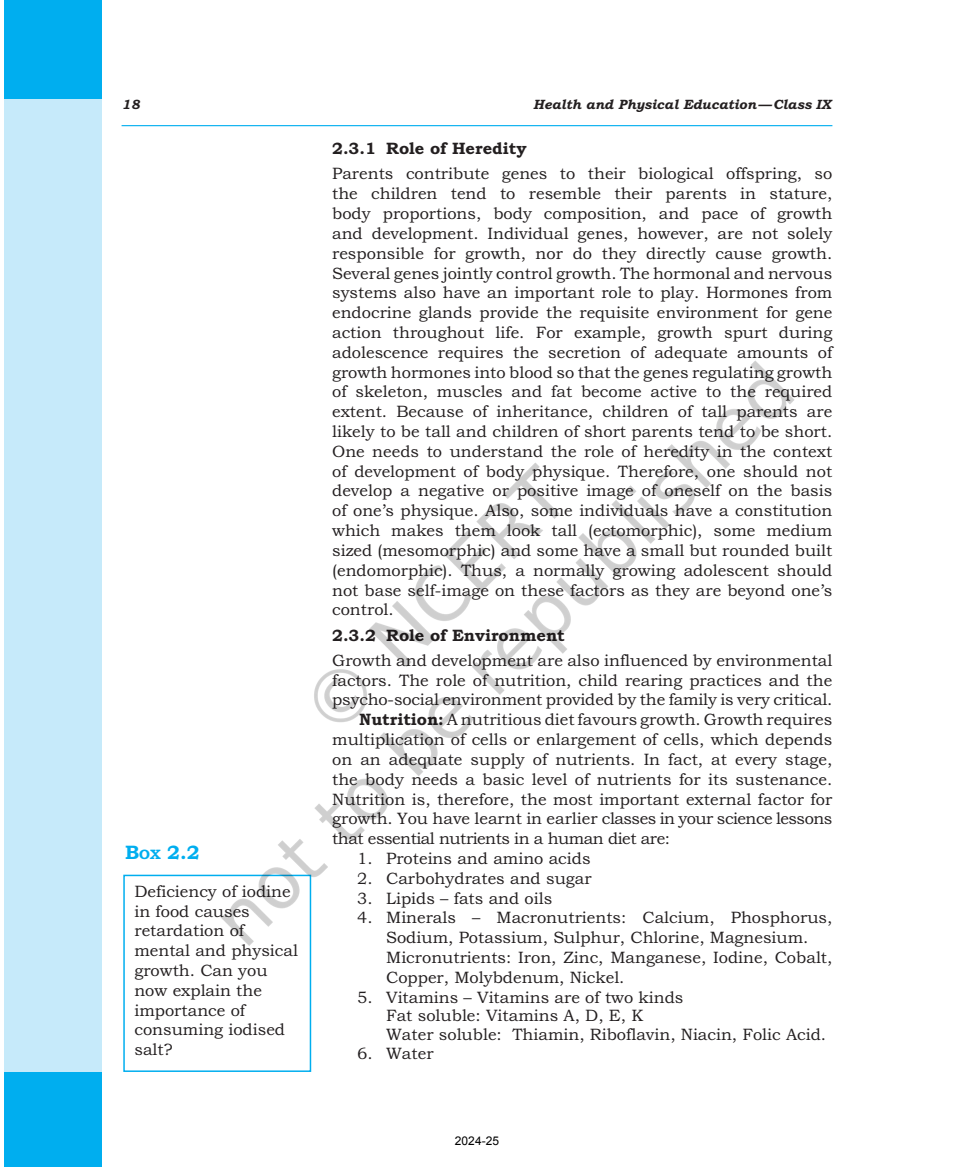
<style>
.page{position:relative;width:954px;height:1167px;background:#fff}
.page>*{position:absolute;margin:0;border:0;box-sizing:border-box;transform-origin:0 0}
.t1{font:700 19.5px "Bookman Old Style";color:#00aeef}
.t2{font:16.5px/19.8px "Bookman Old Style";color:#231f20}
.t3{font:700 16.5px "Bookman Old Style";color:#231f20}
.t4{font:16.5px "Bookman Old Style";letter-spacing:-.03em;color:#231f20}
.t5{font:italic 700 13.5px "Bookman Old Style";color:#231f20}
.t6{font:12px "Arial";color:#000}
.s1{font-weight:700}
.s2{font-size:13.65px}
</style>
<div class="page">
<div style="left:4px;top:0;width:98px;height:1166px;background:#c6eafa"></div>
<div style="left:4px;top:0;width:98px;height:99px;background:#00aeef"></div>
<div style="left:4px;top:1071px;width:98px;height:95px;background:#00aeef"></div>
<svg style="left:4px;top:1166px;width:18px;height:1px"></svg>
<img style="left:123px;top:360px;width:672px;height:619px">
<p class="t5" style="left:122px;top:96px;width:20px">18</p>
<p class="t5" style="left:533px;top:96px;width:299px">Health and Physical Education—Class IX</p>
<p class="t3" style="left:332px;top:139px;width:196px">2.3.1 Role of Heredity</p>
<p class="t2" style="left:332px;top:164px;width:502px;text-align:justify">Parents contribute genes to their biological offspring, so the children tend to resemble their parents in stature, body proportions, body composition, and pace of growth and development. Individual genes, however, are not solely responsible for growth, nor do they directly cause growth.<br>Several genes jointly control growth. The hormonal and nervous systems also have an important role to play. Hormones from endocrine glands provide the requisite environment for gene action throughout life. For example, growth spurt during adolescence requires the secretion of adequate amounts of growth hormones into blood so that the genes regulating growth of skeleton, muscles and fat become active to the required extent. Because of inheritance, children of tall parents are likely to be tall and children of short parents tend to be short.<br>One needs to understand the role of heredity in the context of development of body physique. Therefore, one should not develop a negative or positive image of oneself on the basis of one’s physique. Also, some individuals have a constitution which makes them look tall (ectomorphic), some medium sized (mesomorphic) and some have a small but rounded built (endomorphic). Thus, a normally growing adolescent should not base self-image on these factors as they are beyond one’s control.</p>
<p class="t3" style="left:332px;top:625px;width:234px">2.3.2 Role of Environment</p>
<p class="t2" style="left:332px;top:650px;width:502px">Growth and development are also influenced by environmental</p>
<p class="t2" style="left:332px;top:670px;width:502px">factors. The role of nutrition, child rearing practices and the</p>
<p class="t2" style="left:332px;top:690px;width:502px">psycho-social environment provided by the family is very critical.</p>
<p class="t2" style="left:359px;top:709px;width:475px"><span class="s1">Nutrition:</span> A nutritious diet favours growth. Growth requires</p>
<p class="t2" style="left:332px;top:729px;width:502px">multiplication of cells or enlargement of cells, which depends</p>
<p class="t2" style="left:332px;top:749px;width:502px">on an adequate supply of nutrients. In fact, at every stage,</p>
<p class="t2" style="left:332px;top:769px;width:502px">the body needs a basic level of nutrients for its sustenance.</p>
<p class="t2" style="left:332px;top:789px;width:502px">Nutrition is, therefore, the most important external factor for</p>
<p class="t2" style="left:332px;top:808px;width:502px">growth. You have learnt in earlier classes in your science lessons</p>
<p class="t4" style="left:332px;top:829px;width:339px">that essential nutrients in a human diet are:</p>
<p class="t2" style="left:357px;top:848px;width:235px">1. Proteins and amino acids</p>
<p class="t2" style="left:357px;top:868px;width:236px">2. Carbohydrates and sugar</p>
<p class="t2" style="left:357px;top:888px;width:197px">3. Lipids – fats and oils</p>
<p class="t2" style="left:386px;top:907px;width:448px;text-indent:-29px">4. Minerals – Macronutrients: Calcium, Phosphorus, Sodium, Potassium, Sulphur, Chlorine, Magnesium.<br>Micronutrients: Iron, Zinc, Manganese, Iodine, Cobalt, Copper, Molybdenum, Nickel.</p>
<p class="t2" style="left:386px;top:987px;width:442px;line-height:18.8px;text-indent:-29px">5. Vitamins – Vitamins are of two kinds<br>Fat soluble: Vitamins A, D, E, K<br>Water soluble: Thiamin, Riboflavin, Niacin, Folic Acid.</p>
<p class="t2" style="left:357px;top:1043px;width:78px">6. Water</p>
<p class="t1" style="left:125px;top:840px;width:76px">B<span class="s2">ox</span> 2.2</p>
<p class="t2" style="left:134px;top:881px;width:165px">Deficiency of iodine in food causes retardation of mental and physical growth. Can you now explain the importance of consuming iodised salt?</p>
<p class="t6" style="left:455px;top:1132px;width:46px">2024-25</p>
</div>
